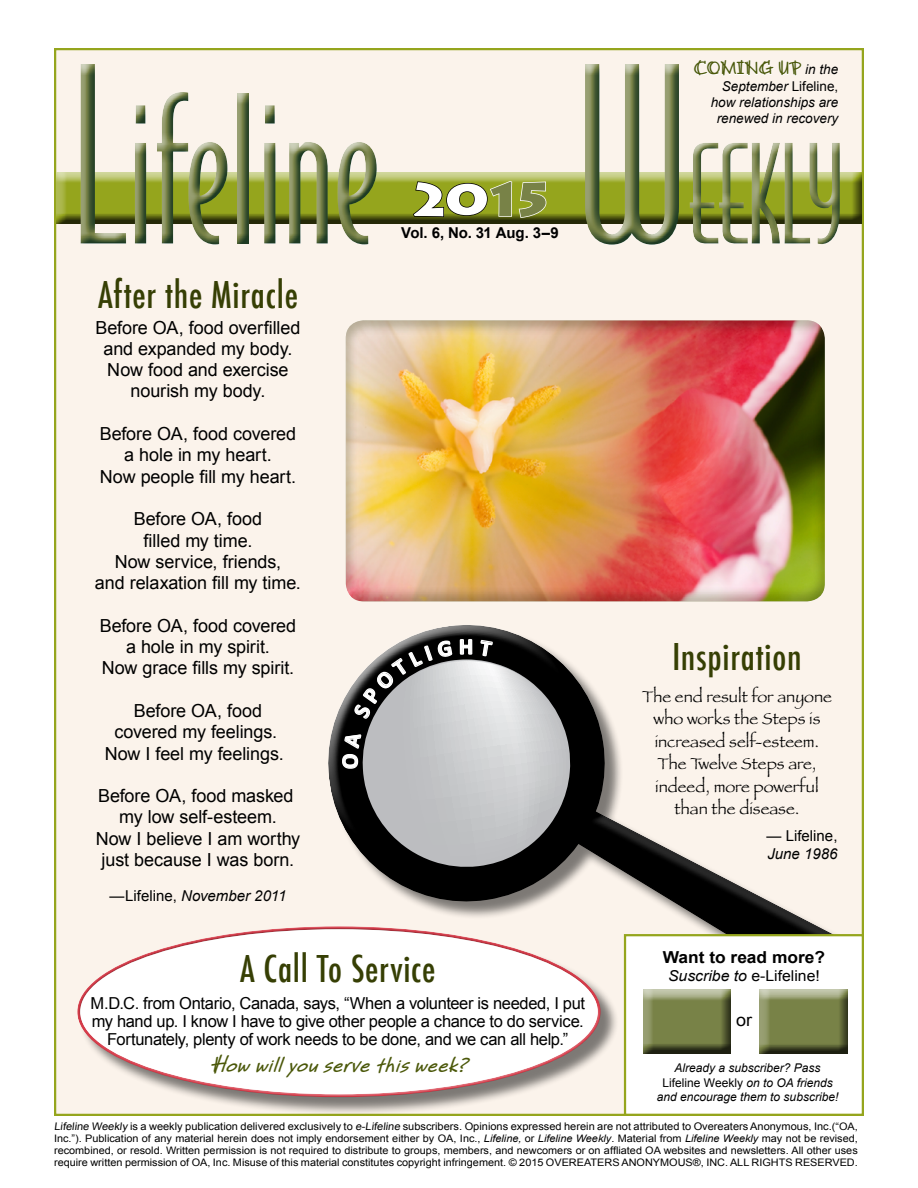
<style>
.page{position:relative;width:918px;height:1188px;background:#fff}
.page>*{position:absolute;margin:0;border:0;box-sizing:border-box;transform-origin:0 0}
.t1{font:195px "Bodega Sans Light Oldstyle";letter-spacing:-.01em;color:#788247}
.t2{font:130.5px "Bodega Sans Light Oldstyle";letter-spacing:-.02em;color:#788247}
.Paragraph_Style_1{font:900 46.5px "Lithos Pro";color:#fff;scale:1.13 1}
.Headline{font:500 condensed 36px "Futura";letter-spacing:.02em;color:#363f04}
.t3{font:700 22.8px "Calibri";color:#fff}
.t4{font:italic 700 22.5px "Bruno JB Std";color:#4b580a}
.Paragraph_LW_Story{font:18px/21.3px "Arial";letter-spacing:-.005em;color:#000;text-align:center}
.t5{font:700 18px "Bruno JB Std";color:#4b580a}
.t6{font:17.1px "Arial";color:#000;scale:1.05 1}
.Service{font:16.5px/18px "Arial";letter-spacing:-.02em;color:#000;text-align:center}
.Inspiration{font:16.5px/22.5px "Papyrus";color:#000;text-align:center}
.t7{font:700 16.5px "Arial";color:#000;scale:1.05 1}
.LW_Atrribution{font:italic 15px "Arial";color:#000}
.LW_Atrribution-2{font:15px "Arial";color:#000;scale:1.05 1}
.t8{font:700 15px "Arial";letter-spacing:-.01em;color:#000}
.LW_Atrribution-3{font:15px "Arial";color:#000}
.Teaser{font:italic 13.5px "Arial";color:#000}
.t9{font:italic 12px/14.4px "Arial";color:#000;text-align:center}
.t10{font:10.5px "Arial";color:#000;scale:1.05 1}
.t11{font:10.35px/12px "Arial";color:#000;text-align:justify;scale:1.05 1}
.s1{font-size:232.5px}
.s2{font-style:normal}
.s3{color:#788247}
.s4{font-family:"Arial";font-weight:400;font-style:italic;font-size:13.5px;color:#000}
.s5{font-style:italic}
.s6{font-size:10.35px}
</style>
<div class="page">
<div style="left:54px;top:48px;width:810px;height:1068px;background:#fbf3eb;border:2px solid #95a51d"></div>
<div style="left:50px;top:165px;width:823px;height:61px;background:#000;opacity:.75"></div>
<svg style="left:328px;top:615px;width:535px;height:447px"></svg>
<div style="left:625px;top:935px;width:238px;height:180px;background:#fff"></div>
<div style="left:624px;top:934px;width:240px;height:182px;border:2px solid #95a51d"></div>
<div style="left:80px;top:928px;width:540px;height:188px;background:#000;opacity:.5"></div>
<div style="left:66px;top:916px;width:538px;height:180px;background:#fbf3eb"></div>
<div style="left:73px;top:928px;width:539px;height:172px;background:#000;opacity:.75"></div>
<div style="left:753px;top:982px;width:106px;height:73px;background:#000;opacity:.75"></div>
<div style="left:636px;top:982px;width:106px;height:72px;background:#000;opacity:.75"></div>
<div style="left:71px;top:57px;width:780px;height:199px;background:#004653;opacity:.75"></div>
<svg style="left:412px;top:180px;width:135px;height:39px;background:#8a962b"></svg>
<svg style="left:694px;top:48px;width:108px;height:63px"></svg>
<div style="left:333px;top:311px;width:505px;height:292px;background:#363f04;opacity:.3"></div>
<svg style="left:341px;top:638px;width:229px;height:230px;background:#969697"></svg>
<h1 class="t1" style="left:70px;top:53px;width:311px"><span class="s1">L</span>ifeline</h1>
<p class="Headline" style="left:98px;top:271px;width:201px">After the Miracle</p>
<p class="Paragraph_LW_Story" style="left:95px;top:317px;width:206px">Before OA, food overfilled and expanded my body.</p>
<p class="Paragraph_LW_Story" style="left:107px;top:359px;width:183px">Now food and exercise nourish my body.</p>
<p class="Paragraph_LW_Story" style="left:100px;top:423px;width:198px">Before OA, food covered a hole in my heart.</p>
<p class="Paragraph_LW_Story" style="left:100px;top:466px;width:198px">Now people fill my heart.</p>
<p class="Paragraph_LW_Story" style="left:134px;top:508px;width:130px">Before OA, food filled my time.</p>
<p class="Paragraph_LW_Story" style="left:95px;top:551px;width:208px">Now service, friends,<br>and relaxation fill my time.</p>
<p class="Paragraph_LW_Story" style="left:100px;top:615px;width:198px">Before OA, food covered a hole in my spirit.</p>
<p class="Paragraph_LW_Story" style="left:102px;top:658px;width:194px">Now grace fills my spirit.</p>
<p class="Paragraph_LW_Story" style="left:114px;top:700px;width:164px">Before OA, food covered my feelings.</p>
<p class="Paragraph_LW_Story" style="left:105px;top:743px;width:181px">Now I feel my feelings.</p>
<p class="Paragraph_LW_Story" style="left:98px;top:785px;width:197px">Before OA, food masked my low self-esteem.</p>
<p class="Paragraph_LW_Story" style="left:96px;top:828px;width:206px">Now I believe I am worthy just because I was born.</p>
<p class="LW_Atrribution" style="left:109px;top:886px;width:179px"><span class="s2">—Lifeline,</span> November 2011</p>
<p class="Paragraph_Style_1" style="left:409px;top:171px;width:131px">20<span class="s3">15</span></p>
<p class="t8" style="left:401px;top:223px;width:159px">Vol. 6, No. 31 Aug. 3–9</p>
<p class="t5" style="left:694px;top:57px;width:146px">COMING UP <span class="s4">in the</span></p>
<p class="Teaser" style="left:722px;top:77px;width:118px">September <span class="s2">Lifeline,</span></p>
<p class="Teaser" style="left:711px;top:93px;width:129px">how relationships are</p>
<p class="Teaser" style="left:717px;top:110px;width:123px">renewed in recovery</p>
<h2 class="t2" style="left:575px;top:116px;width:273px"><span class="s1">W</span>EEKLY</h2>
<h3 class="t3" style="left:459px;top:632px;width:16px">H</h3>
<p class="Headline" style="left:672px;top:634px;width:131px">Inspiration</p>
<p class="Inspiration" style="left:642px;top:685px;width:191px">The end result for anyone who works the Steps is increased self-esteem.<br>The Twelve Steps are, indeed, more powerful than the disease.</p>
<p class="LW_Atrribution-3" style="left:767px;top:826px;width:72px">— Lifeline,</p>
<p class="LW_Atrribution" style="left:767px;top:844px;width:72px">June 1986</p>
<p class="t7" style="left:663px;top:947px;width:156px">Want to read more?</p>
<p class="LW_Atrribution-2" style="left:668px;top:966px;width:146px"><span class="s5">Suscribe to</span> e-Lifeline!</p>
<p class="t6" style="left:736px;top:1009px;width:17px">or</p>
<p class="Headline" style="left:240px;top:946px;width:197px">A Call To Service</p>
<p class="Service" style="left:91px;top:994px;width:496px">M.D.C. from Ontario, Canada, says, “When a volunteer is needed, I put my hand up. I know I have to give other people a chance to do service.<br>Fortunately, plenty of work needs to be done, and we can all help.”</p>
<p class="t4" style="left:209px;top:1050px;width:269px">Howwillyouservethisweek?</p>
<p class="t9" style="left:675px;top:1061px;width:148px">Already a subscriber? Pass</p>
<p class="t9" style="left:657px;top:1075px;width:183px"><span class="s2">Lifeline Weekly</span> on to OA friends and encourage them to subscribe!</p>
<p class="t10" style="left:54px;top:1119px;width:767px">Lifeline Weekly is a weekly publication delivered exclusively to e-Lifeline subscribers. Opinions expressed herein are not attributed to Overeaters Anonymous, Inc.<span class="s6">(“OA,</span></p>
<p class="t11" style="left:54px;top:1132px;width:767px">Inc.”). Publication of any material herein does not imply endorsement either by OA, Inc., <span class="s5">Lifeline,</span> or <span class="s5">Lifeline Weekly</span>. Material from <span class="s5">Lifeline Weekly</span> may not be revised, recombined, or resold. Written permission is not required to distribute to groups, members, and newcomers or on affliated OA websites and newsletters. All other uses require written permission of OA, Inc. Misuse of this material constitutes copyright infringement. © 2015 OVEREATERS ANONYMOUS®, INC. ALL RIGHTS RESERVED.</p>
</div>
